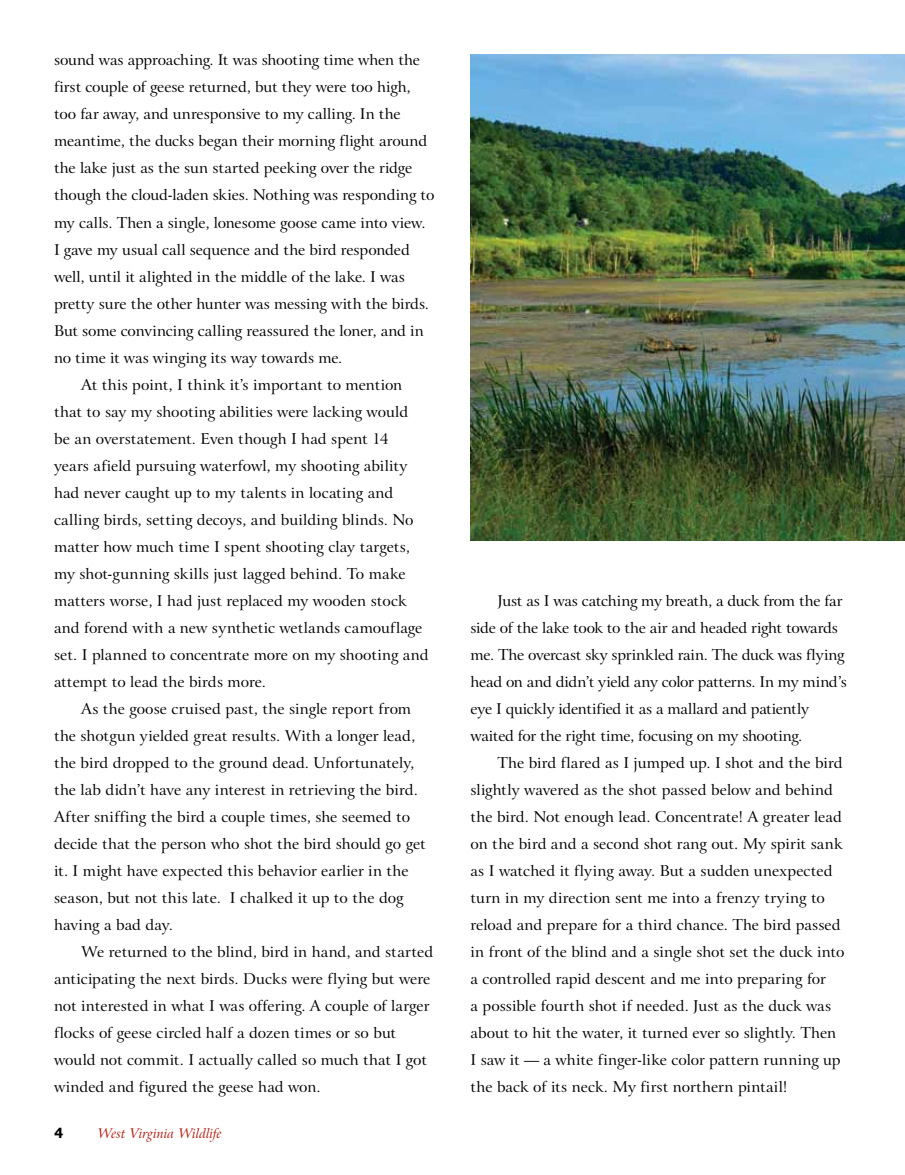
<style>
.page{position:relative;width:905px;height:1175px;background:#fff}
.page>*{position:absolute;margin:0;border:0;box-sizing:border-box;transform-origin:0 0}
.t1{font:15px/27px "Arrus BT";color:#000}
.t2{font:15px/27px "Arrus BT";letter-spacing:-.02em;color:#000}
.t3{font:15px "Gothic 725 BT Black A";color:#000}
.t4{font:italic 13.5px "Arrus BT";letter-spacing:-.015em;color:#b32317}
</style>
<div class="page">
<img style="left:470px;top:54px;width:434px;height:486px">
<p class="t1" style="left:54px;top:47px;width:367px">sound was approaching. It was shooting time when the</p>
<p class="t1" style="left:54px;top:74px;width:358px">first couple of geese returned, but they were too high,</p>
<p class="t1" style="left:54px;top:101px;width:348px">too far away, and unresponsive to my calling. In the</p>
<p class="t1" style="left:54px;top:128px;width:374px">meantime, the ducks began their morning flight around</p>
<p class="t1" style="left:54px;top:155px;width:360px">the lake just as the sun started peeking over the ridge</p>
<p class="t1" style="left:54px;top:182px;width:382px">though the cloud-laden skies. Nothing was responding to</p>
<p class="t1" style="left:54px;top:209px;width:373px">my calls. Then a single, lonesome goose came into view.</p>
<p class="t1" style="left:54px;top:236px;width:357px">I gave my usual call sequence and the bird responded</p>
<p class="t1" style="left:54px;top:263px;width:352px">well, until it alighted in the middle of the lake. I was</p>
<p class="t1" style="left:54px;top:290px;width:376px">pretty sure the other hunter was messing with the birds.</p>
<p class="t1" style="left:54px;top:317px;width:371px">But some convincing calling reassured the loner, and in</p>
<p class="t1" style="left:54px;top:344px;width:290px">no time it was winging its way towards me.</p>
<p class="t1" style="left:81px;top:371px;width:323px">At this point, I think it’s important to mention</p>
<p class="t1" style="left:54px;top:398px;width:355px">that to say my shooting abilities were lacking would</p>
<p class="t1" style="left:54px;top:425px;width:336px">be an overstatement. Even though I had spent 14</p>
<p class="t1" style="left:54px;top:452px;width:355px">years afield pursuing waterfowl, my shooting ability</p>
<p class="t1" style="left:54px;top:479px;width:341px">had never caught up to my talents in locating and</p>
<p class="t1" style="left:54px;top:506px;width:361px">calling birds, setting decoys, and building blinds. No</p>
<p class="t1" style="left:54px;top:533px;width:357px">matter how much time I spent shooting clay targets,</p>
<p class="t1" style="left:54px;top:560px;width:353px">my shot-gunning skills just lagged behind. To make</p>
<p class="t1" style="left:54px;top:587px;width:354px">matters worse, I had just replaced my wooden stock</p>
<p class="t1" style="left:54px;top:614px;width:370px">and forend with a new synthetic wetlands camouflage</p>
<p class="t1" style="left:54px;top:641px;width:376px">set. I planned to concentrate more on my shooting and</p>
<p class="t1" style="left:54px;top:668px;width:213px">attempt to lead the birds more.</p>
<p class="t1" style="left:81px;top:695px;width:332px">As the goose cruised past, the single report from</p>
<p class="t1" style="left:54px;top:722px;width:362px">the shotgun yielded great results. With a longer lead,</p>
<p class="t1" style="left:54px;top:749px;width:362px">the bird dropped to the ground dead. Unfortunately,</p>
<p class="t1" style="left:54px;top:776px;width:365px">the lab didn’t have any interest in retrieving the bird.</p>
<p class="t1" style="left:54px;top:803px;width:358px">After sniffing the bird a couple times, she seemed to</p>
<p class="t1" style="left:54px;top:830px;width:373px">decide that the person who shot the bird should go get</p>
<p class="t1" style="left:54px;top:857px;width:356px">it. I might have expected this behavior earlier in the</p>
<p class="t1" style="left:54px;top:884px;width:351px">season, but not this late. I chalked it up to the dog</p>
<p class="t1" style="left:54px;top:911px;width:120px">having a bad day.</p>
<p class="t1" style="left:81px;top:938px;width:354px">We returned to the blind, bird in hand, and started</p>
<p class="t1" style="left:54px;top:965px;width:378px">anticipating the next birds. Ducks were flying but were</p>
<p class="t1" style="left:54px;top:992px;width:377px">not interested in what I was offering. A couple of larger</p>
<p class="t1" style="left:54px;top:1019px;width:344px">flocks of geese circled half a dozen times or so but</p>
<p class="t1" style="left:54px;top:1046px;width:374px">would not commit. I actually called so much that I got</p>
<p class="t1" style="left:54px;top:1073px;width:268px">winded and figured the geese had won.</p>
<p class="t3" style="left:54px;top:1123px;width:11px">4</p>
<p class="t4" style="left:97px;top:1124px;width:126px">West Virginia Wildlife</p>
<p class="t2" style="left:470px;top:587px;width:378px;text-indent:27px">Just as I was catching my breath, a duck from the far side of the lake took to the air and headed right towards me. The overcast sky sprinkled rain. The duck was flying head on and didn’t yield any color patterns. In my mind’s eye I quickly identified it as a mallard and patiently waited for the right time, focusing on my shooting.</p>
<p class="t1" style="left:470px;top:749px;width:375px;text-indent:27px">The bird flared as I jumped up. I shot and the bird slightly wavered as the shot passed below and behind the bird. Not enough lead. Concentrate! A greater lead on the bird and a second shot rang out. My spirit sank as I watched it flying away. But a sudden unexpected turn in my direction sent me into a frenzy trying to reload and prepare for a third chance. The bird passed in front of the blind and a single shot set the duck into a controlled rapid descent and me into preparing for<br>a possible fourth shot if needed. Just as the duck was about to hit the water, it turned ever so slightly. Then I saw it — a white finger-like color pattern running up the back of its neck. My first northern pintail!</p>
</div>
